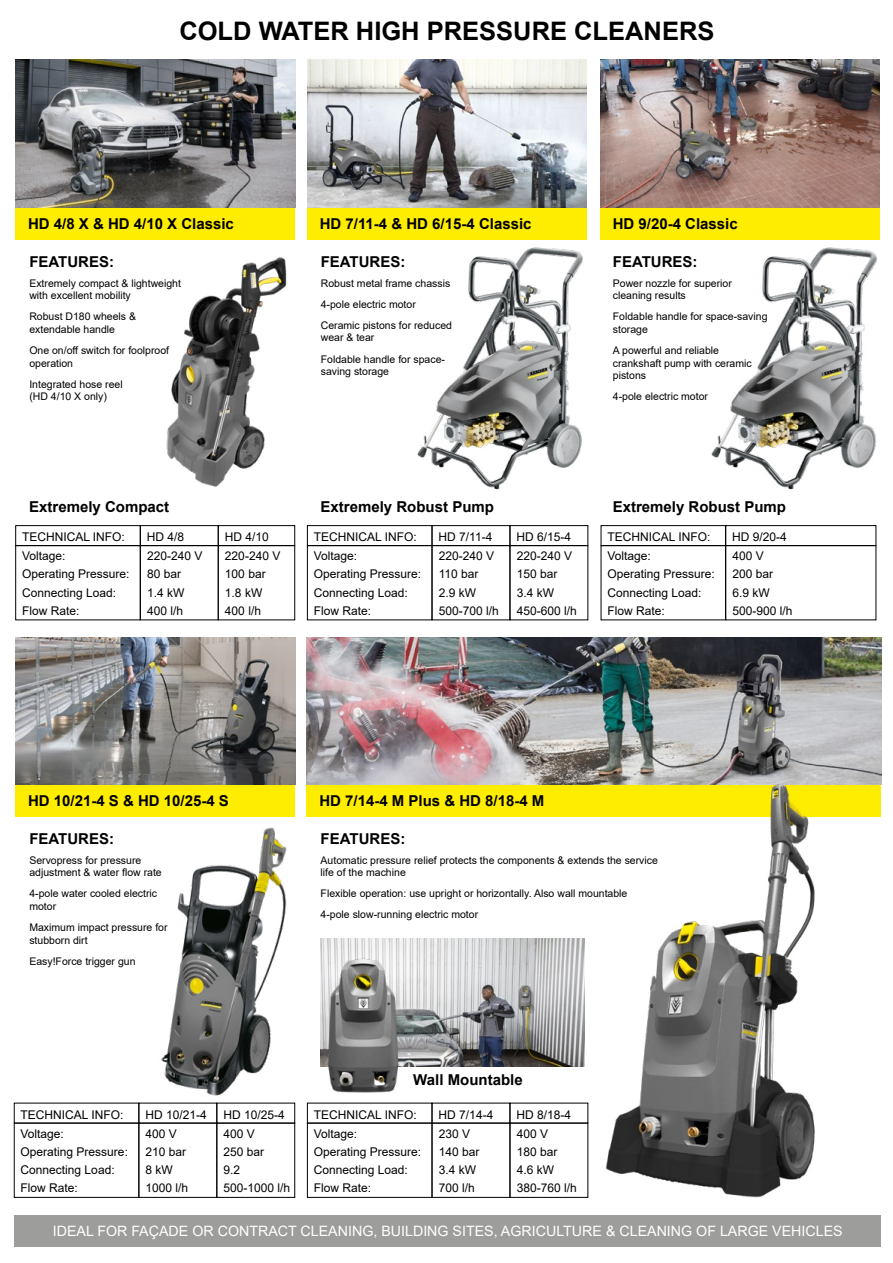
<style>
.page{position:relative;width:893px;height:1263px;background:#fff}
.page>*{position:absolute;margin:0;border:0;box-sizing:border-box;transform-origin:0 0}
.t1{font:700 25.5px "Arial";color:#000}
.t2{font:700 15px "Arial";color:#000}
.t3{font:14.25px "Arial";color:#fff}
.t4{font:12px "Arial";color:#000}
.t5{font:10.5px/12.6px "Arial";color:#000}
</style>
<div class="page">
<div style="left:15px;top:207px;width:280px;height:33px;background:#ffed00"></div>
<div style="left:15px;top:784px;width:280px;height:33px;background:#ffed00"></div>
<div style="left:307px;top:784px;width:574px;height:33px;background:#ffed00"></div>
<div style="left:307px;top:207px;width:280px;height:33px;background:#ffed00"></div>
<div style="left:600px;top:207px;width:280px;height:33px;background:#ffed00"></div>
<div style="left:14px;top:1215px;width:867px;height:32px;background:#9d9d9c"></div>
<img style="left:15px;top:60px;width:280px;height:147px">
<img style="left:15px;top:637px;width:280px;height:147px">
<img style="left:307px;top:637px;width:574px;height:147px">
<img style="left:307px;top:60px;width:280px;height:147px">
<img style="left:600px;top:60px;width:280px;height:147px">
<img style="left:321px;top:939px;width:252px;height:127px">
<img style="left:417px;top:247px;width:167px;height:243px">
<img style="left:711px;top:247px;width:166px;height:243px">
<img style="left:573px;top:752px;width:274px;height:446px">
<img style="left:133px;top:799px;width:181px;height:322px">
<img style="left:321px;top:951px;width:85px;height:142px">
<img style="left:166px;top:257px;width:121px;height:230px">
<div style="left:601px;top:525px;width:125px;height:21px;border:1px solid #000"></div>
<div style="left:307px;top:525px;width:125px;height:21px;border:1px solid #000"></div>
<div style="left:15px;top:525px;width:126px;height:21px;border:1px solid #000"></div>
<div style="left:601px;top:545px;width:125px;height:75px;border:1px solid #000"></div>
<div style="left:307px;top:545px;width:125px;height:75px;border:1px solid #000"></div>
<div style="left:15px;top:545px;width:126px;height:75px;border:1px solid #000"></div>
<div style="left:14px;top:1123px;width:125px;height:75px;border:1px solid #000"></div>
<div style="left:307px;top:1123px;width:125px;height:75px;border:1px solid #000"></div>
<div style="left:725px;top:525px;width:151px;height:21px;border:1px solid #000"></div>
<div style="left:432px;top:525px;width:78px;height:21px;border:1px solid #000"></div>
<div style="left:140px;top:525px;width:79px;height:21px;border:1px solid #000"></div>
<div style="left:510px;top:525px;width:78px;height:21px;border:1px solid #000"></div>
<div style="left:218px;top:525px;width:77px;height:21px;border:1px solid #000"></div>
<div style="left:725px;top:545px;width:151px;height:75px;border:1px solid #000"></div>
<div style="left:432px;top:545px;width:78px;height:75px;border:1px solid #000"></div>
<div style="left:140px;top:545px;width:79px;height:75px;border:1px solid #000"></div>
<div style="left:139px;top:1123px;width:78px;height:75px;border:1px solid #000"></div>
<div style="left:432px;top:1123px;width:78px;height:75px;border:1px solid #000"></div>
<div style="left:218px;top:545px;width:77px;height:75px;border:1px solid #000"></div>
<div style="left:216px;top:1123px;width:79px;height:75px;border:1px solid #000"></div>
<div style="left:510px;top:1123px;width:78px;height:75px;border:1px solid #000"></div>
<h1 class="t1" style="left:179px;top:13px;width:537px">COLD WATER HIGH PRESSURE CLEANERS</h1>
<h2 class="t2" style="left:28px;top:213px;width:207px">HD 4/8 X &amp; HD 4/10 X Classic</h2>
<h2 class="t2" style="left:320px;top:213px;width:213px">HD 7/11-4 &amp; HD 6/15-4 Classic</h2>
<h2 class="t2" style="left:613px;top:213px;width:127px">HD 9/20-4 Classic</h2>
<h2 class="t2" style="left:29px;top:251px;width:86px">FEATURES:</h2>
<h2 class="t2" style="left:321px;top:251px;width:86px">FEATURES:</h2>
<h2 class="t2" style="left:613px;top:251px;width:86px">FEATURES:</h2>
<p class="t5" style="left:29px;top:277px;width:153px">Extremely compact &amp; lightweight with excellent mobility</p>
<p class="t5" style="left:29px;top:310px;width:108px">Robust D180 wheels &amp; extendable handle</p>
<p class="t5" style="left:29px;top:344px;width:141px">One on/off switch for foolproof operation</p>
<p class="t5" style="left:29px;top:378px;width:95px">Integrated hose reel (HD 4/10 X only)</p>
<p class="t5" style="left:321px;top:272px;width:133px;line-height:21.1px">Robust metal frame chassis<br>4-pole electric motor<br>Ceramic pistons for reduced</p>
<p class="t5" style="left:321px;top:327px;width:126px;line-height:21.1px">wear &amp; tear<br>Foldable handle for space-</p>
<p class="t5" style="left:321px;top:365px;width:70px">saving storage</p>
<p class="t5" style="left:613px;top:277px;width:121px">Power nozzle for superior cleaning results</p>
<p class="t5" style="left:613px;top:310px;width:156px">Foldable handle for space-saving storage</p>
<p class="t5" style="left:613px;top:344px;width:140px">A powerful and reliable crankshaft pump with ceramic pistons</p>
<p class="t5" style="left:613px;top:390px;width:97px">4-pole electric motor</p>
<h2 class="t2" style="left:29px;top:496px;width:142px">Extremely Compact</h2>
<h2 class="t2" style="left:321px;top:496px;width:175px">Extremely Robust Pump</h2>
<h2 class="t2" style="left:613px;top:496px;width:175px">Extremely Robust Pump</h2>
<p class="t4" style="left:22px;top:529px;width:104px">TECHNICAL INFO:</p>
<p class="t4" style="left:314px;top:529px;width:104px">TECHNICAL INFO:</p>
<p class="t4" style="left:607px;top:529px;width:104px">TECHNICAL INFO:</p>
<p class="t4" style="left:147px;top:529px;width:39px">HD 4/8</p>
<p class="t4" style="left:439px;top:529px;width:55px">HD 7/11-4</p>
<p class="t4" style="left:732px;top:529px;width:56px">HD 9/20-4</p>
<p class="t4" style="left:225px;top:529px;width:46px">HD 4/10</p>
<p class="t4" style="left:517px;top:529px;width:56px">HD 6/15-4</p>
<p class="t4" style="left:147px;top:548px;width:57px">220-240 V</p>
<p class="t4" style="left:439px;top:548px;width:57px">220-240 V</p>
<p class="t4" style="left:732px;top:548px;width:33px">400 V</p>
<p class="t4" style="left:225px;top:548px;width:57px">220-240 V</p>
<p class="t4" style="left:517px;top:548px;width:57px">220-240 V</p>
<p class="t4" style="left:22px;top:548px;width:45px">Voltage:</p>
<p class="t4" style="left:314px;top:548px;width:45px">Voltage:</p>
<p class="t4" style="left:607px;top:548px;width:45px">Voltage:</p>
<p class="t4" style="left:22px;top:566px;width:109px">Operating Pressure:</p>
<p class="t4" style="left:314px;top:566px;width:109px">Operating Pressure:</p>
<p class="t4" style="left:607px;top:566px;width:109px">Operating Pressure:</p>
<p class="t4" style="left:147px;top:566px;width:36px">80 bar</p>
<p class="t4" style="left:439px;top:566px;width:41px">110 bar</p>
<p class="t4" style="left:732px;top:566px;width:42px">200 bar</p>
<p class="t4" style="left:225px;top:566px;width:42px">100 bar</p>
<p class="t4" style="left:517px;top:566px;width:42px">150 bar</p>
<p class="t4" style="left:22px;top:584px;width:96px">Connecting Load:</p>
<p class="t4" style="left:314px;top:584px;width:96px">Connecting Load:</p>
<p class="t4" style="left:607px;top:584px;width:96px">Connecting Load:</p>
<p class="t4" style="left:147px;top:584px;width:39px">1.4 kW</p>
<p class="t4" style="left:439px;top:584px;width:39px">2.9 kW</p>
<p class="t4" style="left:732px;top:584px;width:39px">6.9 kW</p>
<p class="t4" style="left:225px;top:584px;width:39px">1.8 kW</p>
<p class="t4" style="left:517px;top:584px;width:39px">3.4 kW</p>
<p class="t4" style="left:147px;top:602px;width:38px">400 l/h</p>
<p class="t4" style="left:439px;top:602px;width:62px">500-700 l/h</p>
<p class="t4" style="left:732px;top:602px;width:62px">500-900 l/h</p>
<p class="t4" style="left:225px;top:602px;width:38px">400 l/h</p>
<p class="t4" style="left:517px;top:602px;width:62px">450-600 l/h</p>
<p class="t4" style="left:22px;top:602px;width:59px">Flow Rate:</p>
<p class="t4" style="left:314px;top:602px;width:59px">Flow Rate:</p>
<p class="t4" style="left:607px;top:602px;width:59px">Flow Rate:</p>
<h2 class="t2" style="left:28px;top:790px;width:202px">HD 10/21-4 S &amp; HD 10/25-4 S</h2>
<h2 class="t2" style="left:319px;top:790px;width:227px">HD 7/14-4 M Plus &amp; HD 8/18-4 M</h2>
<h2 class="t2" style="left:29px;top:828px;width:86px">FEATURES:</h2>
<h2 class="t2" style="left:321px;top:828px;width:86px">FEATURES:</h2>
<p class="t5" style="left:29px;top:854px;width:134px">Servopress for pressure adjustment &amp; water flow rate</p>
<p class="t5" style="left:29px;top:887px;width:129px">4-pole water cooled electric motor</p>
<p class="t5" style="left:29px;top:921px;width:140px">Maximum impact pressure for stubborn dirt</p>
<p class="t5" style="left:29px;top:955px;width:108px">Easy!Force trigger gun</p>
<p class="t5" style="left:321px;top:854px;width:339px">Automatic pressure relief protects the components &amp; extends the service life of the machine</p>
<p class="t5" style="left:321px;top:883px;width:308px;line-height:21.1px">Flexible operation: use upright or horizontally. Also wall mountable<br>4-pole slow-running electric motor</p>
<h2 class="t2" style="left:413px;top:1069px;width:111px">Wall Mountable</h2>
<p class="t4" style="left:21px;top:1106px;width:104px">TECHNICAL INFO:</p>
<p class="t4" style="left:314px;top:1106px;width:104px">TECHNICAL INFO:</p>
<p class="t4" style="left:146px;top:1106px;width:63px">HD 10/21-4</p>
<p class="t4" style="left:439px;top:1106px;width:56px">HD 7/14-4</p>
<p class="t4" style="left:223px;top:1106px;width:63px">HD 10/25-4</p>
<p class="t4" style="left:517px;top:1106px;width:56px">HD 8/18-4</p>
<p class="t4" style="left:146px;top:1125px;width:33px">400 V</p>
<p class="t4" style="left:439px;top:1125px;width:33px">230 V</p>
<p class="t4" style="left:224px;top:1125px;width:33px">400 V</p>
<p class="t4" style="left:517px;top:1125px;width:33px">400 V</p>
<p class="t4" style="left:21px;top:1125px;width:45px">Voltage:</p>
<p class="t4" style="left:314px;top:1125px;width:45px">Voltage:</p>
<p class="t4" style="left:21px;top:1143px;width:109px">Operating Pressure:</p>
<p class="t4" style="left:314px;top:1143px;width:109px">Operating Pressure:</p>
<p class="t4" style="left:146px;top:1143px;width:42px">210 bar</p>
<p class="t4" style="left:439px;top:1143px;width:42px">140 bar</p>
<p class="t4" style="left:224px;top:1143px;width:42px">250 bar</p>
<p class="t4" style="left:517px;top:1143px;width:42px">180 bar</p>
<p class="t4" style="left:21px;top:1161px;width:96px">Connecting Load:</p>
<p class="t4" style="left:314px;top:1161px;width:96px">Connecting Load:</p>
<p class="t4" style="left:146px;top:1161px;width:29px">8 kW</p>
<p class="t4" style="left:439px;top:1161px;width:39px">3.4 kW</p>
<p class="t4" style="left:224px;top:1161px;width:18px">9.2</p>
<p class="t4" style="left:517px;top:1161px;width:39px">4.6 kW</p>
<p class="t4" style="left:146px;top:1180px;width:44px">1000 l/h</p>
<p class="t4" style="left:439px;top:1180px;width:38px">700 l/h</p>
<p class="t4" style="left:224px;top:1180px;width:68px">500-1000 l/h</p>
<p class="t4" style="left:517px;top:1180px;width:62px">380-760 l/h</p>
<p class="t4" style="left:21px;top:1180px;width:59px">Flow Rate:</p>
<p class="t4" style="left:314px;top:1180px;width:59px">Flow Rate:</p>
<h3 class="t3" style="left:53px;top:1221px;width:791px">IDEAL FOR FAÇADE OR CONTRACT CLEANING, BUILDING SITES, AGRICULTURE &amp; CLEANING OF LARGE VEHICLES</h3>
</div>
